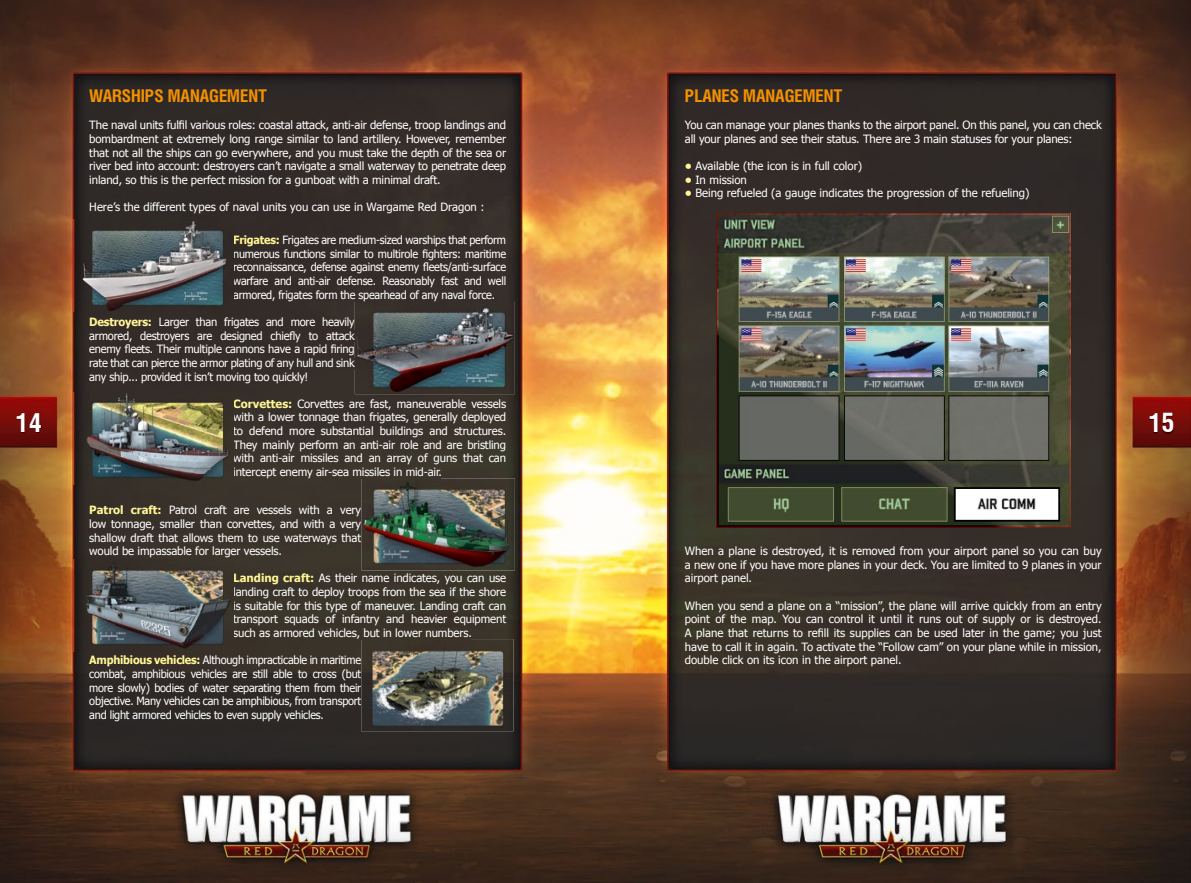
<style>
.page{position:relative;width:1191px;height:883px;background:#fff}
.page>*{position:absolute;margin:0;border:0;box-sizing:border-box;transform-origin:0 0}
.t1{font:700 28px "Helios Cond";color:#fff}
.t2{font:700 17.5px "Helios Cond";color:#f39100}
.t3{font:11.38px/13.7px "Tahoma";letter-spacing:-.01em;color:#fff;text-align:justify}
.t4{font:11.38px/13.7px "Tahoma";letter-spacing:-.01em;color:#fff;text-align:justify;scale:.96 1}
.s1{font-weight:700;color:#fff596}
</style>
<div class="page">
<img style="left:0;top:0;width:1191px;height:883px">
<img style="left:17px;top:414px;width:24px;height:18px">
<img style="left:1149px;top:414px;width:24px;height:19px">
<img style="left:716px;top:213px;width:354px;height:315px">
<img style="left:73px;top:220px;width:160px;height:92px">
<img style="left:355px;top:302px;width:160px;height:92px">
<img style="left:73px;top:392px;width:160px;height:92px">
<img style="left:361px;top:478px;width:154px;height:92px">
<img style="left:361px;top:478px;width:80px;height:1px">
<img style="left:73px;top:559px;width:160px;height:92px">
<img style="left:361px;top:639px;width:152px;height:92px">
<img style="left:361px;top:639px;width:110px;height:1px">
<h2 class="t2" style="left:89px;top:85px;width:179px">WARSHIPS MANAGEMENT</h2>
<p class="t3" style="left:89px;top:118px;width:418px">The naval units fulfil various roles: coastal attack, anti-air defense, troop landings and bombardment at extremely long range similar to land artillery. However, remember that not all the ships can go everywhere, and you must take the depth of the sea or river bed into account: destroyers can’t navigate a small waterway to penetrate deep inland, so this is the perfect mission for a gunboat with a minimal draft.</p>
<p class="t3" style="left:89px;top:200px;width:397px">Here’s the different types of naval units you can use in Wargame Red Dragon :</p>
<p class="t4" style="left:233px;top:233px;width:286px"><span class="s1">Frigates:</span> Frigates are medium-sized warships that perform numerous functions similar to multirole fighters: maritime reconnaissance, defense against enemy fleets/anti-surface warfare and anti-air defense. Reasonably fast and well armored, frigates form the spearhead of any naval force.</p>
<p class="t3" style="left:89px;top:314px;width:267px"><span class="s1">Destroyers:</span> Larger than frigates and more heavily armored, destroyers are designed chiefly to attack enemy fleets. Their multiple cannons have a rapid firing rate that can pierce the armor plating of any hull and sink any ship... provided it isn’t moving too quickly!</p>
<p class="t3" style="left:233px;top:396px;width:274px"><span class="s1">Corvettes:</span> Corvettes are fast, maneuverable vessels with a lower tonnage than frigates, generally deployed to defend more substantial buildings and structures.<br>They mainly perform an anti-air role and are bristling with anti-air missiles and an array of guns that can intercept enemy air-sea missiles in mid-air.</p>
<p class="t3" style="left:89px;top:503px;width:273px"><span class="s1">Patrol craft:</span> Patrol craft are vessels with a very low tonnage, smaller than corvettes, and with a very shallow draft that allows them to use waterways that would be impassable for larger vessels.</p>
<p class="t3" style="left:233px;top:571px;width:274px"><span class="s1">Landing craft:</span> As their name indicates, you can use landing craft to deploy troops from the sea if the shore is suitable for this type of maneuver. Landing craft can transport squads of infantry and heavier equipment such as armored vehicles, but in lower numbers.</p>
<p class="t4" style="left:89px;top:653px;width:285px"><span class="s1">Amphibious vehicles:</span> Although impracticable in maritime combat, amphibious vehicles are still able to cross (but more slowly) bodies of water separating them from their objective. Many vehicles can be amphibious, from transport and light armored vehicles to even supply vehicles.</p>
<h2 class="t2" style="left:685px;top:85px;width:159px">PLANES MANAGEMENT</h2>
<p class="t3" style="left:685px;top:118px;width:418px">You can manage your planes thanks to the airport panel. On this panel, you can check all your planes and see their status. There are 3 main statuses for your planes:</p>
<p class="t3" style="left:685px;top:159px;width:179px"><span class="s1">•</span> Available (the icon is in full color)</p>
<p class="t3" style="left:685px;top:172px;width:64px"><span class="s1">•</span> In mission</p>
<p class="t3" style="left:685px;top:186px;width:346px"><span class="s1">•</span> Being refueled (a gauge indicates the progression of the refueling)</p>
<h1 class="t1" style="left:16px;top:407px;width:27px">14</h1>
<h1 class="t1" style="left:1149px;top:408px;width:27px">15</h1>
<p class="t3" style="left:685px;top:544px;width:418px">When a plane is destroyed, it is removed from your airport panel so you can buy a new one if you have more planes in your deck. You are limited to 9 planes in your airport panel.</p>
<p class="t3" style="left:685px;top:598px;width:418px">When you send a plane on a “mission”, the plane will arrive quickly from an entry point of the map. You can control it until it runs out of supply or is destroyed.<br>A plane that returns to refill its supplies can be used later in the game; you just have to call it in again. To activate the “Follow cam” on your plane while in mission, double click on its icon in the airport panel.</p>
</div>
